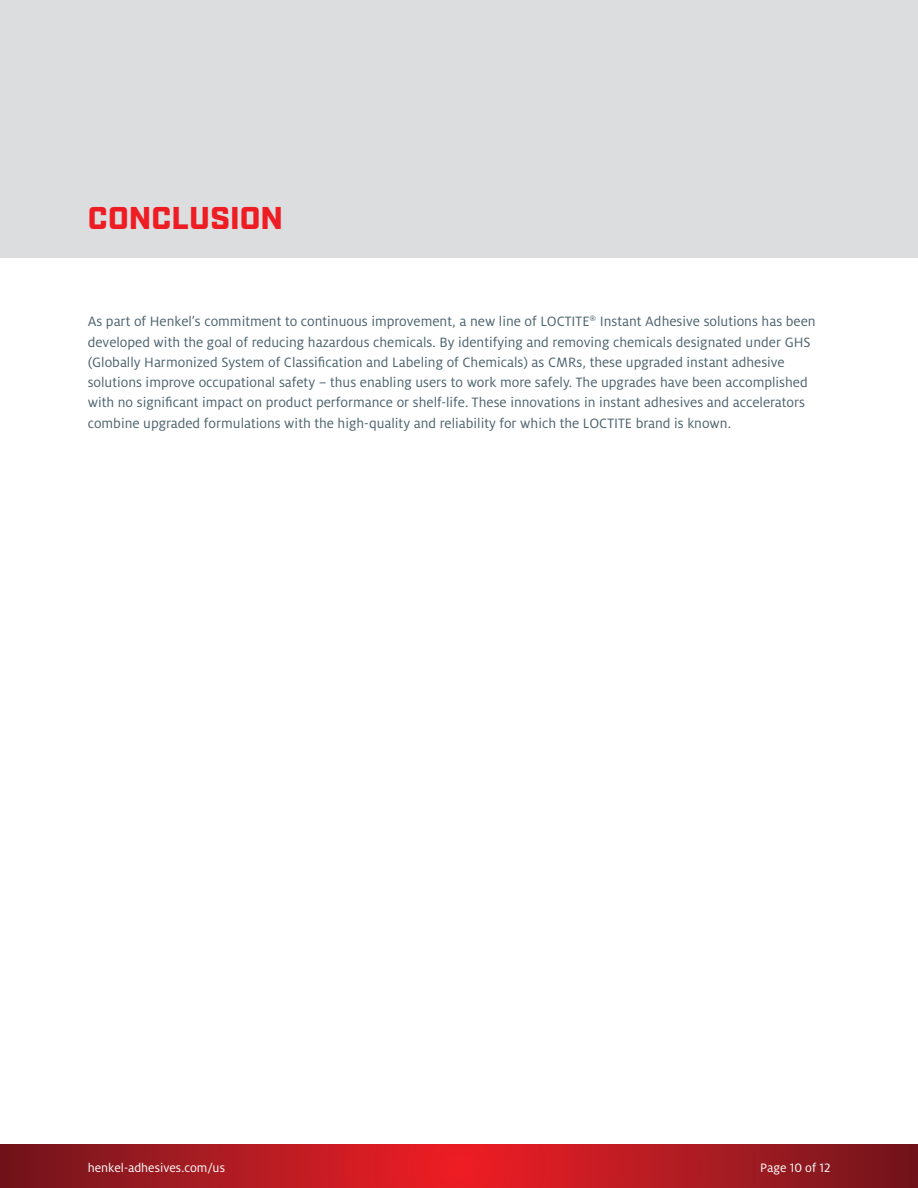
<style>
.page{position:relative;width:918px;height:1188px;background:#fff}
.page>*{position:absolute;margin:0;border:0;box-sizing:border-box;transform-origin:0 0}
.Body_copy{font:900 31.5px "Industry";letter-spacing:.005em;color:#ee1d23}
.Body_copy-2{font:15px/20.2px "Henkel Milo";color:#4d636e}
.t1{font:13.5px "Henkel Milo";color:#fff}
</style>
<div class="page">
<svg style="left:0;top:1145px;width:918px;height:43px;background:#ae1a21"></svg>
<div style="left:0;top:0;width:918px;height:257px;background:#dcdddf"></div>
<p class="Body_copy" style="left:88px;top:199px;width:197px">CONCLUSION</p>
<p class="Body_copy-2" style="left:88px;top:312px;width:729px">As part of Henkel’s commitment to continuous improvement, a new line of LOCTITE<sup>®</sup> Instant Adhesive solutions has been developed with the goal of reducing hazardous chemicals. By identifying and removing chemicals designated under GHS (Globally Harmonized System of Classification and Labeling of Chemicals) as CMRs, these upgraded instant adhesive solutions improve occupational safety – thus enabling users to work more safely. The upgrades have been accomplished with no significant impact on product performance or shelf-life. These innovations in instant adhesives and accelerators combine upgraded formulations with the high-quality and reliability for which the LOCTITE brand is known.</p>
<p class="t1" style="left:88px;top:1160px;width:139px">henkel-adhesives.com/us</p>
<p class="t1" style="left:760px;top:1160px;width:72px">Page 10 of 12</p>
</div>
